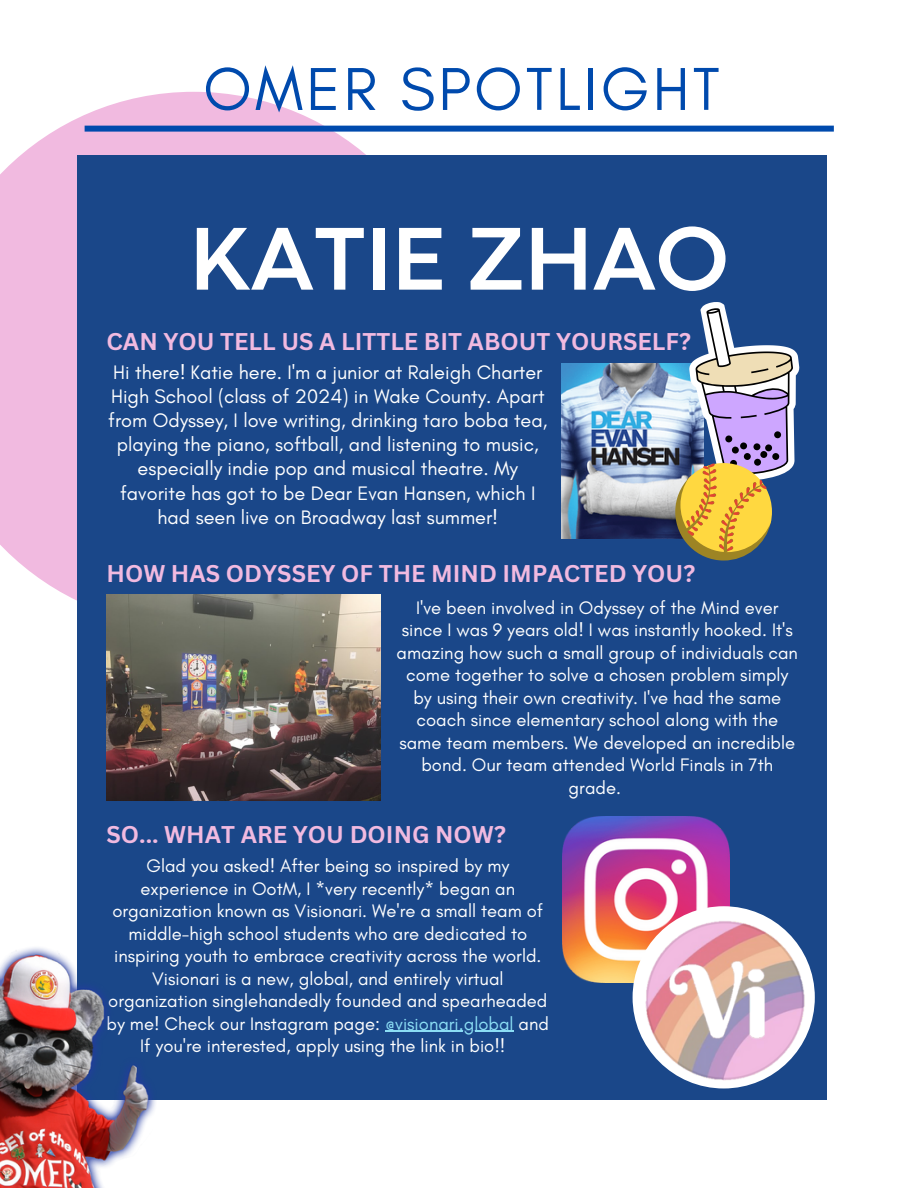
<style>
.page{position:relative;width:918px;height:1188px;background:#fff}
.page>*{position:absolute;margin:0;border:0;box-sizing:border-box;transform-origin:0 0}
.t1{font:700 93px "Codec Pro";color:#fff}
.t2{font:61.65px "Glacial Indifference";letter-spacing:.05em;color:#004aad}
.t3{font:700 23.55px "Canva Sans";color:#f1bae0}
.t4{font:19.95px/24.2px "Glacial Indifference";color:#fff;text-align:center}
.t5{font:18.45px/22.5px "Glacial Indifference";color:#fff;text-align:center}
.s1{color:#8bddf4}
</style>
<div class="page">
<svg style="left:0;top:92px;width:461px;height:509px;fill:#f1bae0"></svg>
<div style="left:77px;top:155px;width:750px;height:945px;background:#1a4789"></div>
<div style="left:85px;top:126px;width:749px;height:6px;background:#004aad"></div>
<hr style="left:385px;top:1031px;width:129px;height:1px;background:#8bddf4">
<img style="left:563px;top:816px;width:166px;height:167px">
<img style="left:633px;top:911px;width:181px;height:173px">
<img style="left:0;top:947px;width:156px;height:241px">
<img style="left:561px;top:364px;width:114px;height:174px">
<svg style="left:675px;top:302px;width:124px;height:259px"></svg>
<img style="left:106px;top:595px;width:275px;height:206px">
<h2 class="t2" style="left:203px;top:51px;width:518px">OMER SPOTLIGHT</h2>
<h1 class="t1" style="left:189px;top:226px;width:541px">KATIE ZHAO</h1>
<p class="t3" style="left:106px;top:325px;width:586px">CAN YOU TELL US A LITTLE BIT ABOUT YOURSELF?</p>
<p class="t4" style="left:108px;top:360px;width:441px">Hi there! Katie here. I'm a junior at Raleigh Charter High School (class of 2024) in Wake County. Apart from Odyssey, I love writing, drinking taro boba tea, playing the piano, softball, and listening to music, especially indie pop and musical theatre. My favorite has got to be Dear Evan Hansen, which I had seen live on Broadway last summer!</p>
<p class="t3" style="left:106px;top:557px;width:590px">HOW HAS ODYSSEY OF THE MIND IMPACTED YOU?</p>
<p class="t5" style="left:397px;top:596px;width:403px">I've been involved in Odyssey of the Mind ever since I was 9 years old! I was instantly hooked. It's amazing how such a small group of individuals can come together to solve a chosen problem simply by using their own creativity. I've had the same coach since elementary school along with the same team members. We developed an incredible bond. Our team attended World Finals in 7th grade.</p>
<p class="t3" style="left:106px;top:817px;width:401px">SO... WHAT ARE YOU DOING NOW?</p>
<p class="t5" style="left:107px;top:854px;width:444px">Glad you asked! After being so inspired by my experience in OotM, I *very recently* began an organization known as Visionari. We're a small team of middle-high school students who are dedicated to inspiring youth to embrace creativity across the world.<br>Visionari is a new, global, and entirely virtual organization singlehandedly founded and spearheaded by me! Check our Instagram page: <span class="s1">@visionari.global</span> and If you're interested, apply using the link in bio!!</p>
</div>
